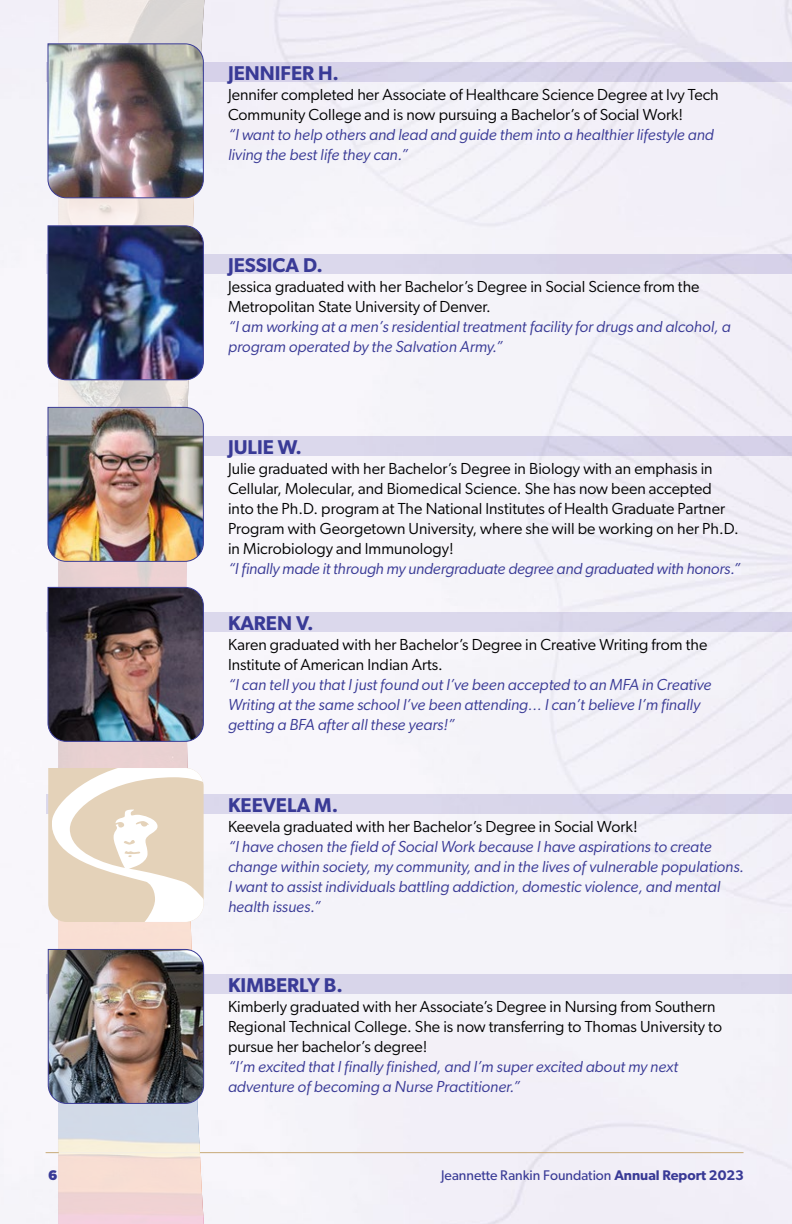
<style>
.page{position:relative;width:792px;height:1224px;background:#fff}
.page>*{position:absolute;margin:0;border:0;box-sizing:border-box;transform-origin:0 0}
.t1{font:600 20px "Gibson";color:#393a96}
.t2{font:16px/20px "Gibson";color:#000}
.t3{font:italic 16px/20px "Gibson";color:#393a96}
.t4{font:14px "Gibson";color:#393a96}
.t5{font:700 14px "Gibson";color:#393a96}
.s1{font-weight:600}
</style>
<div class="page">
<hr style="left:46px;top:1152px;width:698px;height:1px;background:#c8a977">
<svg style="left:59px;top:0;width:147px;height:1224px;background:#ebdedc"></svg>
<div style="left:46px;top:975px;width:746px;height:19px;background:#d8d5ea"></div>
<div style="left:46px;top:437px;width:746px;height:19px;background:#d8d5ea"></div>
<div style="left:46px;top:63px;width:746px;height:19px;background:#d6d1e9"></div>
<div style="left:46px;top:255px;width:746px;height:19px;background:#d8d5ea"></div>
<div style="left:46px;top:795px;width:746px;height:19px;background:#d9d6ea"></div>
<div style="left:46px;top:613px;width:746px;height:19px;background:#dbd8ec"></div>
<img style="left:48px;top:43px;width:156px;height:155px">
<img style="left:48px;top:225px;width:156px;height:155px">
<img style="left:48px;top:407px;width:156px;height:155px">
<img style="left:48px;top:587px;width:156px;height:155px">
<svg style="left:48px;top:768px;width:156px;height:154px"></svg>
<img style="left:48px;top:949px;width:156px;height:155px">
<p class="t1" style="left:228px;top:61px;width:113px">JENNIFER H.</p>
<p class="t2" style="left:228px;top:84px;width:492px">Jennifer completed her Associate of Healthcare Science Degree at Ivy Tech<br>Community College and is now pursuing a Bachelor’s of Social Work!</p>
<p class="t3" style="left:228px;top:124px;width:487px">“I want to help others and lead and guide them into a healthier lifestyle and living the best life they can.”</p>
<p class="t1" style="left:228px;top:253px;width:96px">JESSICA D.</p>
<p class="t2" style="left:228px;top:276px;width:473px">Jessica graduated with her Bachelor’s Degree in Social Science from the<br>Metropolitan State University of Denver.</p>
<p class="t3" style="left:228px;top:316px;width:504px">“I am working at a men’s residential treatment facility for drugs and alcohol, a program operated by the Salvation Army.”</p>
<p class="t1" style="left:228px;top:435px;width:76px">JULIE W.</p>
<p class="t2" style="left:228px;top:458px;width:512px">Julie graduated with her Bachelor’s Degree in Biology with an emphasis in Cellular, Molecular, and Biomedical Science. She has now been accepted into the Ph.D. program at The National Institutes of Health Graduate Partner Program with Georgetown University, where she will be working on her Ph.D. in Microbiology and Immunology!</p>
<p class="t3" style="left:228px;top:558px;width:514px">“I finally made it through my undergraduate degree and graduated with honors.”</p>
<p class="t1" style="left:228px;top:611px;width:87px">KAREN V.</p>
<p class="t2" style="left:228px;top:634px;width:481px">Karen graduated with her Bachelor’s Degree in Creative Writing from the<br>Institute of American Indian Arts.</p>
<p class="t3" style="left:228px;top:674px;width:485px">“I can tell you that I just found out I’ve been accepted to an MFA in Creative<br>Writing at the same school I’ve been attending… I can’t believe I’m finally getting a BFA after all these years!”</p>
<p class="t1" style="left:228px;top:793px;width:112px">KEEVELA M.</p>
<p class="t2" style="left:228px;top:816px;width:411px">Keevela graduated with her Bachelor’s Degree in Social Work!</p>
<p class="t3" style="left:228px;top:836px;width:518px">“I have chosen the field of Social Work because I have aspirations to create change within society, my community, and in the lives of vulnerable populations.<br>I want to assist individuals battling addiction, domestic violence, and mental health issues.”</p>
<p class="t1" style="left:228px;top:973px;width:116px">KIMBERLY B.</p>
<p class="t2" style="left:228px;top:996px;width:496px">Kimberly graduated with her Associate’s Degree in Nursing from Southern<br>Regional Technical College. She is now transferring to Thomas University to pursue her bachelor’s degree!</p>
<p class="t3" style="left:228px;top:1056px;width:452px">“I’m excited that I finally finished, and I’m super excited about my next adventure of becoming a Nurse Practitioner.”</p>
<p class="t5" style="left:48px;top:1167px;width:11px">6</p>
<p class="t4" style="left:441px;top:1167px;width:304px">Jeannette Rankin Foundation <span class="s1">Annual Report 2023</span></p>
</div>
